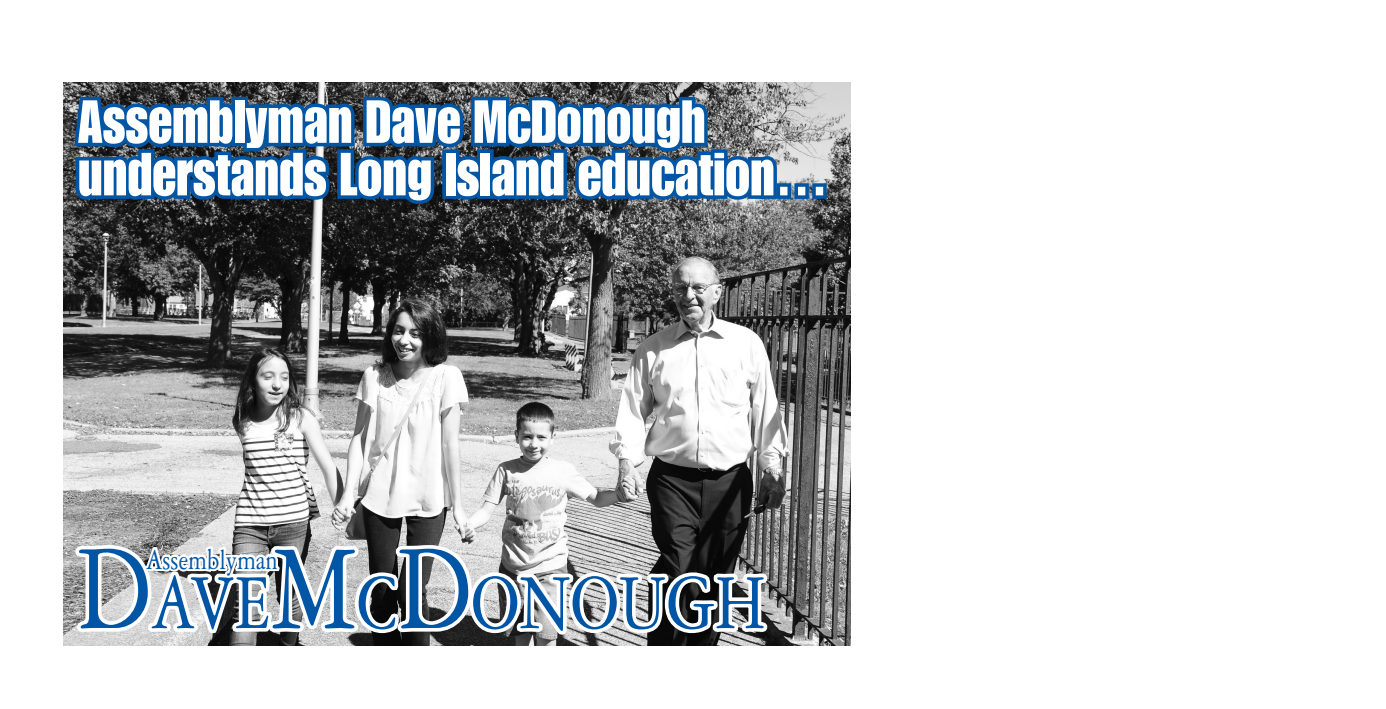
<style>
.page{position:relative;width:1386px;height:709px;background:#fff}
.page>*{position:absolute;margin:0;border:0;box-sizing:border-box;transform-origin:0 0}
.t1{font:82.95px "Garamond Three";color:#0155a5;scale:.8 1}
.t2{font:59.5px/52.5px "Impact";color:#fff;scale:.9 1}
.t3{font:30.45px "Garamond Three";color:#0155a5;scale:.8 1}
.s1{font-size:128.28px}
</style>
<div class="page">
<img style="left:63px;top:83px;width:787px;height:563px">
<svg style="left:70px;top:93px;width:760px;height:114px"></svg>
<svg style="left:513px;top:82px;width:64px;height:558px"></svg>
<svg style="left:565px;top:568px;width:206px;height:69px"></svg>
<svg style="left:72px;top:519px;width:453px;height:118px"></svg>
<p class="t2" style="left:78px;top:95px;width:835px">Assemblyman Dave McDonough understands Long Island education…</p>
<p class="t3" style="left:146px;top:543px;width:166px">Assemblyman</p>
<p class="t1" style="left:77px;top:558px;width:863px"><span class="s1">D</span>AVE<span class="s1">M</span>C<span class="s1">D</span>ONOUGH</p>
</div>
